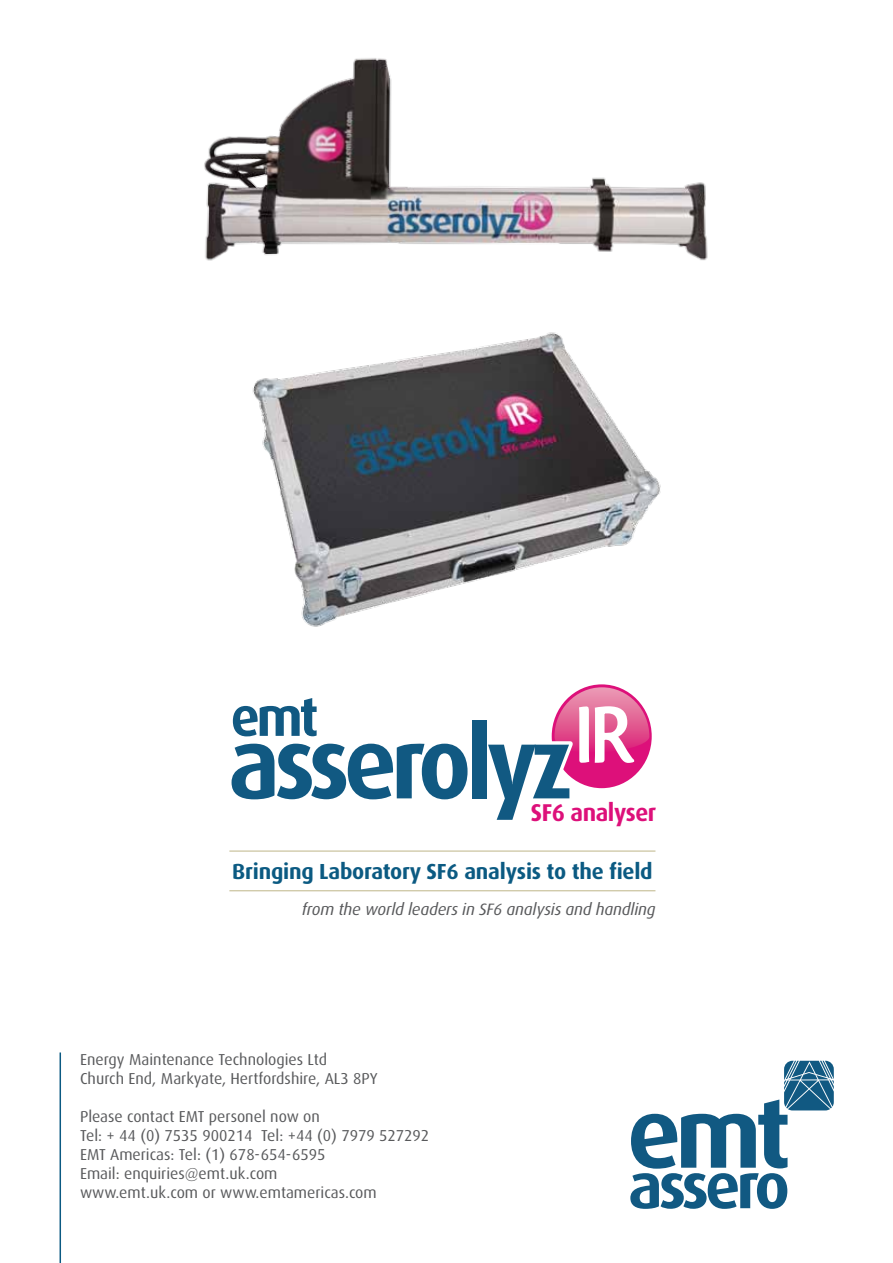
<style>
.page{position:relative;width:893px;height:1263px;background:#fff}
.page>*{position:absolute;margin:0;border:0;box-sizing:border-box;transform-origin:0 0}
.t1{font:700 99.75px "Dax";letter-spacing:-.06em;color:#115982;scale:.96 1}
.t2{font:84.45px "Cronos Pro Subh";color:#fff;scale:.96 1}
.t3{font:700 24.3px "Dax";letter-spacing:-.02em;color:#dd107a;scale:.96 1}
.t4{font:700 21.9px "Dax";letter-spacing:-.01em;color:#0b5a82}
.t5{font:italic 16.5px "Dax";letter-spacing:-.01em;color:#58595b}
.t6{font:15.75px/19px "Dax";color:#58595b}
</style>
<div class="page">
<hr style="left:60px;top:1052px;width:1px;height:211px;background:#0b5a82">
<svg style="left:630px;top:1061px;width:204px;height:148px"></svg>
<svg style="left:551px;top:687px;width:98px;height:102px"></svg>
<svg style="left:232px;top:698px;width:85px;height:39px"></svg>
<hr style="left:229px;top:890px;width:426px;height:1px;background:#c1b88d">
<hr style="left:229px;top:850px;width:426px;height:1px;background:#c1b88d">
<img style="left:252px;top:332px;width:409px;height:295px">
<img style="left:204px;top:58px;width:504px;height:203px">
<h2 class="t2" style="left:575px;top:686px;width:62px">IR</h2>
<h1 class="t1" style="left:228px;top:707px;width:360px">asserolyz</h1>
<h3 class="t3" style="left:531px;top:798px;width:132px">SF6 analyser</h3>
<h3 class="t4" style="left:232px;top:859px;width:422px">Bringing Laboratory SF6 analysis to the field</h3>
<p class="t5" style="left:302px;top:900px;width:355px">from the world leaders in SF6 analysis and handling</p>
<p class="t6" style="left:80px;top:1050px;width:299px">Energy Maintenance Technologies Ltd<br>Church End, Markyate, Hertfordshire, AL3 8PY</p>
<p class="t6" style="left:80px;top:1107px;width:351px">Please contact EMT personel now on<br>Tel: + 44 (0) 7535 900214 Tel: +44 (0) 7979 527292<br>EMT Americas: Tel: (1) 678-654-6595<br>Email: enquiries@emt.uk.com<br>www.emt.uk.com or www.emtamericas.com</p>
</div>
